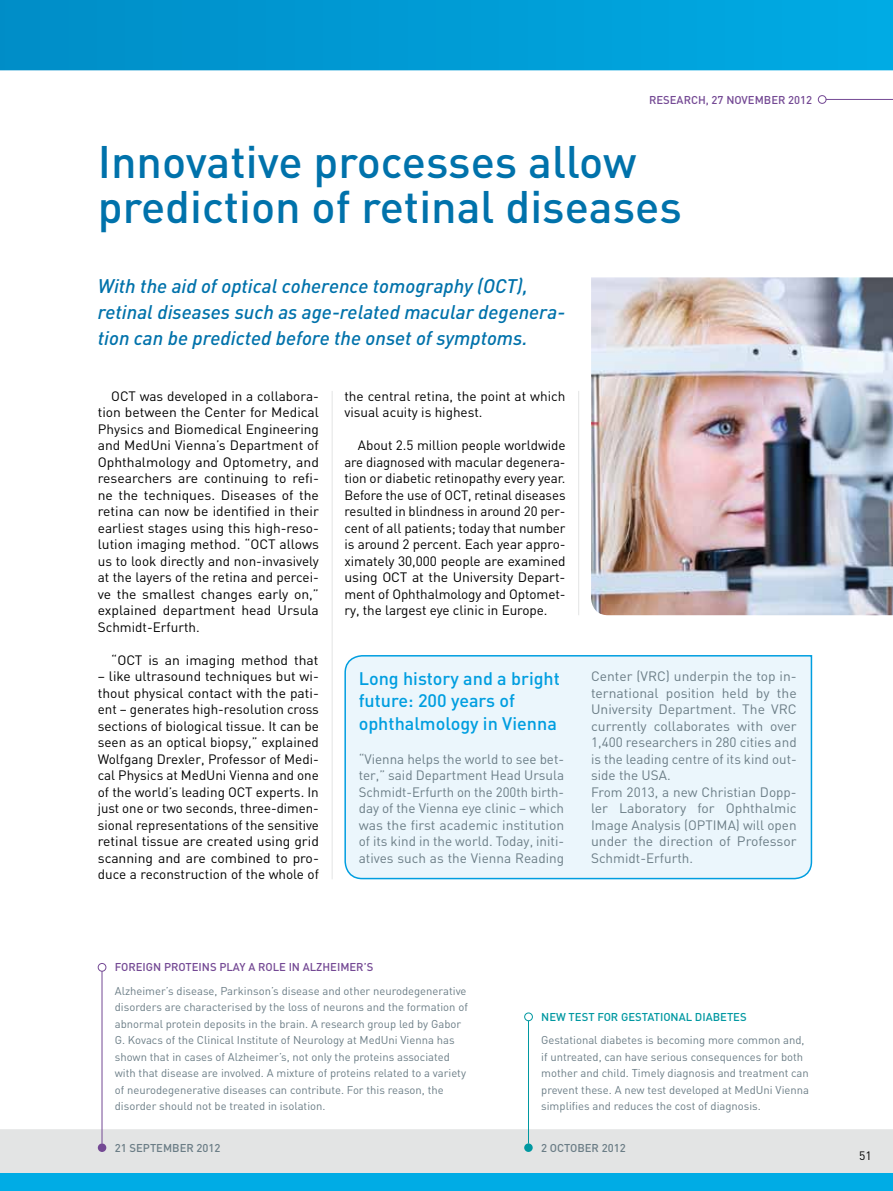
<style>
.page{position:relative;width:893px;height:1191px;background:#fff}
.page>*{position:absolute;margin:0;border:0;box-sizing:border-box;transform-origin:0 0}
.t1{font:500 45px/45px "DIN";color:#0072ab}
.t2{font:italic 500 19.5px/25.5px "DIN";color:#0072ab}
.t3{font:500 18px/22.5px "DIN";color:#009ee0}
.t4{font:13.5px/16.5px "DIN";color:#000;text-align:justify}
.t5{font:13.5px/16.5px "DIN";color:#6b7d86;text-align:justify}
.t6{font:12px "DIN";color:#000}
.t7{font:11.25px/16.5px "DIN";color:#6b7d86}
.t8{font:500 11.25px "DIN";color:#744994}
.t9{font:500 11.25px "DIN";color:#0098a1}
.t10{font:500 11.25px "DIN";color:#6b7d86}
</style>
<div class="page">
<svg style="left:0;top:0;width:893px;height:70px;background:#009bd5"></svg>
<svg style="left:0;top:1040px;width:893px;height:134px"></svg>
<div style="left:0;top:1174px;width:893px;height:17px;background:#00ace5"></div>
<hr style="left:826px;top:99px;width:67px;height:1px;background:#744994">
<div style="left:818px;top:95px;width:8px;height:9px;border:1px solid #744994;border-radius:50%"></div>
<hr style="left:102px;top:971px;width:1px;height:172px;background:#744994">
<div style="left:98px;top:1143px;width:8px;height:9px;background:#744994;border-radius:50%"></div>
<div style="left:98px;top:963px;width:8px;height:8px;border:1px solid #744994;border-radius:50%"></div>
<hr style="left:528px;top:1020px;width:1px;height:123px;background:#0098a1">
<div style="left:524px;top:1143px;width:9px;height:9px;background:#0098a1;border-radius:50%"></div>
<div style="left:524px;top:1012px;width:9px;height:9px;border:1px solid #0098a1;border-radius:50%"></div>
<img style="left:591px;top:277px;width:302px;height:338px">
<hr style="left:332px;top:391px;width:1px;height:488px;background:#e3e4e4">
<hr style="left:578px;top:391px;width:1px;height:224px;background:#e3e4e4">
<div style="left:344px;top:655px;width:469px;height:225px;background:#ebf6fc"></div>
<p class="t8" style="left:649px;top:92px;width:165px">RESEARCH, 27 NOVEMBER 2012</p>
<h1 class="t1" style="left:98px;top:137px;width:586px">Innovative processes allow prediction of retinal diseases</h1>
<h2 class="t2" style="left:98px;top:273px;width:469px">With the aid of optical coherence tomography (OCT), retinal diseases such as age-related macular degenera&shy;tion can be predicted before the onset of symptoms.</h2>
<p class="t4" style="left:98px;top:387px;width:223px;text-indent:14px">OCT was developed in a collabora&shy;tion between the Center for Medical Physics and Biomedical Engineering and MedUni Vienna’s Department of Ophthalmology and Optometry, and researchers are continuing to refi&shy;ne the techniques. Diseases of the retina can now be identified in their earliest stages using this high-reso&shy;lution imaging method. “OCT allows us to look directly and non-invasively at the layers of the retina and percei&shy;ve the smallest changes early on,” explained department head Ursula Schmidt-Erfurth.</p>
<p class="t4" style="left:111px;top:651px;width:209px">“OCT is an imaging method that</p>
<p class="t4" style="left:98px;top:668px;width:223px">– like ultrasound techniques but wi&shy;thout physical contact with the pati&shy;ent – generates high-resolution cross sections of biological tissue. It can be seen as an optical biopsy,” explained Wolfgang Drexler, Professor of Medi&shy;cal Physics at MedUni Vienna and one of the world’s leading OCT experts. In just one or two seconds, three-dimen&shy;sional representations of the sensitive retinal tissue are created using grid scanning and are combined to pro&shy;duce a reconstruction of the whole of</p>
<p class="t4" style="left:344px;top:387px;width:223px">the central retina, the point at which visual acuity is highest.</p>
<p class="t4" style="left:344px;top:437px;width:223px;text-indent:14px">About 2.5 million people worldwide are diagnosed with macular degenera&shy;tion or diabetic retinopathy every year.<br>Before the use of OCT, retinal diseases resulted in blindness in around 20 per&shy;cent of all patients; today that number is around 2 percent. Each year appro&shy;ximately 30,000 people are examined using OCT at the University Depart&shy;ment of Ophthalmology and Optomet&shy;ry, the largest eye clinic in Europe.</p>
<h3 class="t3" style="left:359px;top:666px;width:203px">Long history and a bright future: 200 years of ophthalmology in Vienna</h3>
<p class="t5" style="left:359px;top:750px;width:207px">“Vienna helps the world to see bet&shy;ter,” said Department Head Ursula Schmidt-Erfurth on the 200th birth&shy;day of the Vienna eye clinic – which was the first academic institution of its kind in the world. Today, initi&shy;atives such as the Vienna Reading</p>
<p class="t5" style="left:591px;top:668px;width:207px;text-align:left">Center (VRC) underpin the top in&shy;ternational position held by the<br>University Department. The VRC currently collaborates with over<br>1,400 researchers in 280 cities and is the leading centre of its kind out&shy;side the USA.<br>From 2013, a new Christian Dopp&shy;ler Laboratory for Ophthalmic<br>Image Analysis (OPTIMA) will open under the direction of Professor<br>Schmidt-Erfurth.</p>
<p class="t8" style="left:115px;top:960px;width:260px">FOREIGN PROTEINS PLAY A ROLE IN ALZHEIMER’S</p>
<p class="t7" style="left:115px;top:982px;width:355px">Alzheimer’s disease, Parkinson’s disease and other neurodegenerative disorders are characterised by the loss of neurons and the formation of abnormal protein deposits in the brain. A research group led by Gabor G. Kovacs of the Clinical Institute of Neurology at MedUni Vienna has shown that in cases of Alzheimer’s, not only the proteins associated with that disease are involved. A mixture of proteins related to a variety of neurodegenerative diseases can contribute. For this reason, the disorder should not be treated in isolation.</p>
<p class="t10" style="left:115px;top:1140px;width:107px">21 SEPTEMBER 2012</p>
<p class="t9" style="left:541px;top:1009px;width:207px">NEW TEST FOR GESTATIONAL DIABETES</p>
<p class="t7" style="left:541px;top:1031px;width:269px">Gestational diabetes is becoming more common and, if untreated, can have serious consequences for both mother and child. Timely diagnosis and treatment can prevent these. A new test developed at MedUni Vienna simplifies and reduces the cost of diagnosis.</p>
<p class="t10" style="left:541px;top:1140px;width:86px">2 OCTOBER 2012</p>
<p class="t6" style="left:859px;top:1148px;width:14px">51</p>
</div>
